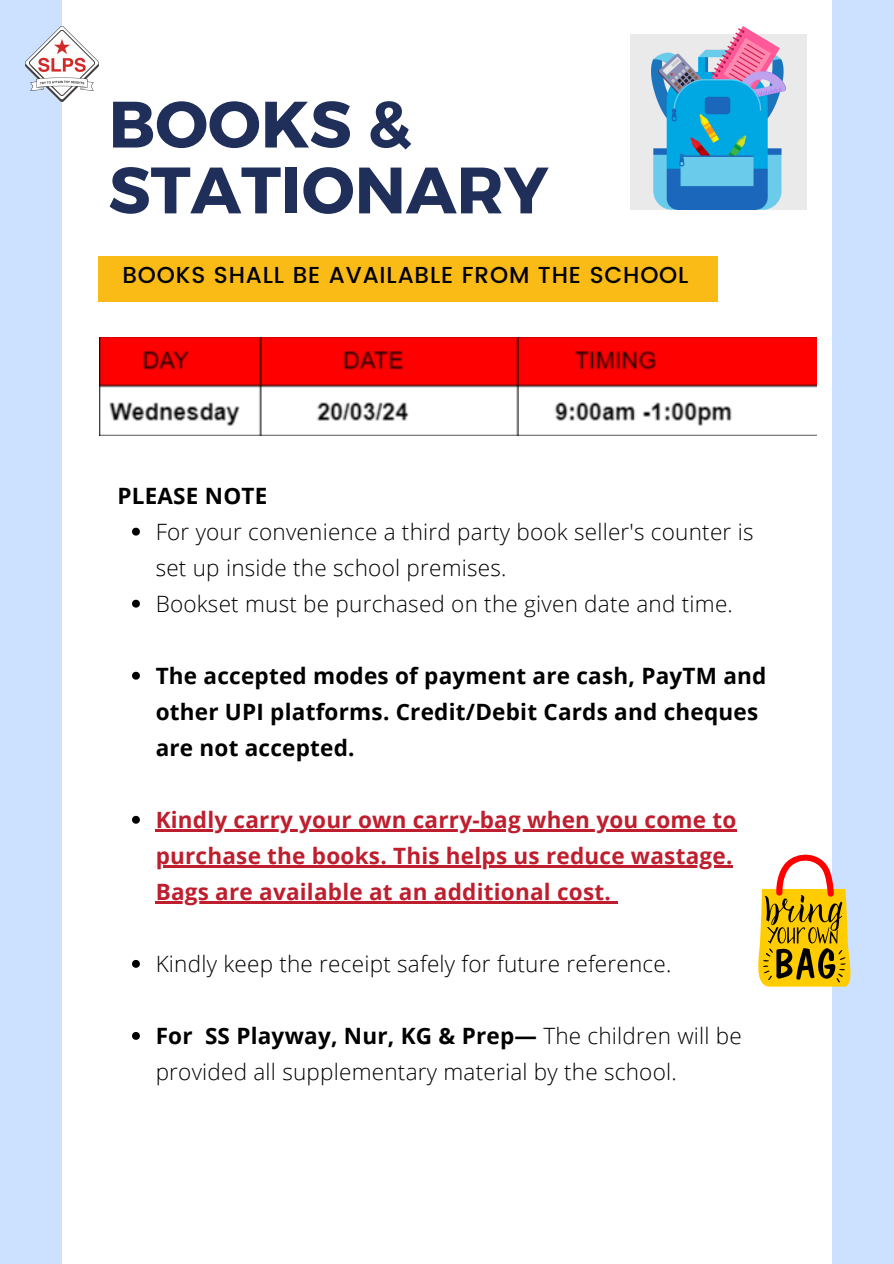
<style>
.page{position:relative;width:894px;height:1264px;background:#fff}
.page>*{position:absolute;margin:0;border:0;box-sizing:border-box;transform-origin:0 0}
.t1{font:700 65.4px/65.8px "Montserrat";color:#202f5a}
.t2{font:500 23.1px "Poppins";letter-spacing:.035em;color:#000}
.t3{font:300 22.5px/36px "Open Sans";letter-spacing:.01em;color:#000}
.t4{font:700 22.5px "Open Sans";letter-spacing:.01em;color:#be1e2d}
.t5{font:700 22.5px/36px "Open Sans";letter-spacing:.01em;color:#000}
.s1{font-weight:700}
</style>
<div class="page">
<div style="left:0;top:0;width:893px;height:1263px;background:#cbe1ff"></div>
<div style="left:62px;top:0;width:769px;height:1263px;background:#fff"></div>
<div style="left:98px;top:257px;width:620px;height:45px;background:#fabb17"></div>
<div style="left:629px;top:34px;width:177px;height:175px;background:#eaeaea"></div>
<img style="left:651px;top:26px;width:134px;height:183px">
<img style="left:26px;top:26px;width:73px;height:75px">
<svg style="left:758px;top:850px;width:92px;height:136px"></svg>
<svg style="left:132px;top:527px;width:8px;height:8px"></svg>
<svg style="left:132px;top:599px;width:8px;height:8px"></svg>
<svg style="left:132px;top:671px;width:8px;height:8px"></svg>
<svg style="left:132px;top:815px;width:8px;height:8px"></svg>
<hr style="left:156px;top:829px;width:580px;height:2px;background:#be1e2d">
<hr style="left:156px;top:865px;width:576px;height:2px;background:#be1e2d">
<hr style="left:156px;top:901px;width:455px;height:2px;background:#be1e2d">
<svg style="left:611px;top:901px;width:6px;height:2px"></svg>
<svg style="left:132px;top:959px;width:8px;height:8px"></svg>
<svg style="left:132px;top:1032px;width:8px;height:7px"></svg>
<img style="left:99px;top:337px;width:717px;height:98px">
<p class="t1" style="left:108px;top:88px;width:441px">BOOKS &amp;<br>STATIONARY</p>
<p class="t2" style="left:122px;top:261px;width:567px">BOOKS SHALL BE AVAILABLE FROM THE SCHOOL</p>
<h2 class="t5" style="left:117px;top:477px;width:151px">PLEASE NOTE</h2>
<p class="t3" style="left:156px;top:513px;width:599px">For your convenience a third party book seller's counter is set up inside the school premises.</p>
<h2 class="t3" style="left:156px;top:585px;width:578px">Bookset must be purchased on the given date and time.</h2>
<p class="t5" style="left:156px;top:657px;width:612px">The accepted modes of payment are cash, PayTM and other UPI platforms. Credit/Debit Cards and cheques are not accepted.</p>
<p class="t4" style="left:156px;top:804px;width:582px">Kindly carry your own carry-bag when you come to</p>
<p class="t4" style="left:156px;top:840px;width:578px">purchase the books. This helps us reduce wastage.</p>
<p class="t4" style="left:156px;top:876px;width:456px">Bags are available at an additional cost.</p>
<p class="t3" style="left:156px;top:945px;width:517px">Kindly keep the receipt safely for future reference.</p>
<p class="t3" style="left:156px;top:1017px;width:587px"><span class="s1">For SS Playway, Nur, KG &amp; Prep—</span> The children will be provided all supplementary material by the school.</p>
</div>
